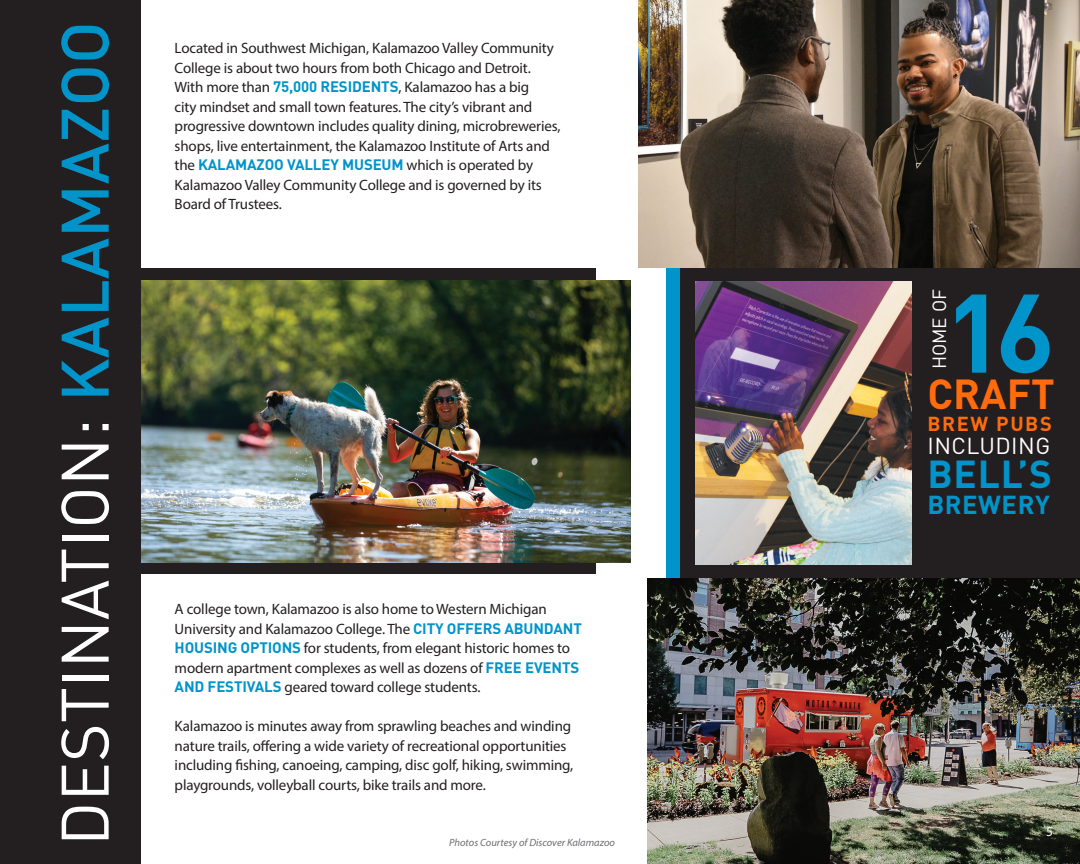
<style>
.page{position:relative;width:1080px;height:864px;background:#fff}
.page>*{position:absolute;margin:0;border:0;box-sizing:border-box;transform-origin:0 0}
.t1{font:700 109.8px "DIN Pro";color:#0094ca}
.t2{font:66px "DIN Pro";color:#fff}
.t3{font:700 41.4px "DIN Pro";color:#ff6b0d}
.t4{font:700 38.55px "DIN Pro";color:#0094ca}
.t5{font:700 25.65px "DIN Pro";letter-spacing:.02em;color:#0094ca}
.t6{font:22.8px "DIN Pro";letter-spacing:.02em;color:#fff}
.t7{font:700 19.95px "DIN Pro";letter-spacing:.08em;color:#ff6b0d}
.t8{font:18.9px "DIN Pro";color:#fff}
.t9{font:15px/19.5px "Myriad Pro";letter-spacing:-.01em;color:#231f20}
.t10{font:13.5px "Myriad Pro";color:#fff}
.t11{font:italic 10.5px "Myriad Pro";color:#6c6d70}
.s1{font-weight:500;color:#0094ca}
.s2{font-family:"DIN Pro";font-weight:700;color:#0094ca}
</style>
<div class="page">
<div style="left:0;top:0;width:140px;height:864px;background:#231f20"></div>
<div style="left:666px;top:248px;width:20px;height:501px;background:#0094ca"></div>
<div style="left:130px;top:269px;width:466px;height:305px;background:#231f20"></div>
<div style="left:680px;top:0;width:400px;height:864px;background:#231f20"></div>
<img style="left:638px;top:0;width:442px;height:268px">
<img style="left:142px;top:280px;width:489px;height:283px">
<img style="left:647px;top:579px;width:433px;height:285px">
<img style="left:696px;top:282px;width:215px;height:282px">
<p class="t2" style="left:40px;top:846px;width:826px;rotate:-90deg">DESTINATION: <span class="s1">KALAMAZOO</span></p>
<p class="t9" style="left:175px;top:38px;width:387px">Located in Southwest Michigan, Kalamazoo Valley Community College is about two hours from both Chicago and Detroit.<br>With more than <span class="s2">75,000 RESIDENTS</span>, Kalamazoo has a big<br>city mindset and small town features. The city’s vibrant and progressive downtown includes quality dining, microbreweries, shops, live entertainment, the Kalamazoo Institute of Arts and the <span class="s2">KALAMAZOO VALLEY MUSEUM</span> which is operated by Kalamazoo Valley Community College and is governed by its Board of Trustees.</p>
<p class="t9" style="left:175px;top:599px;width:409px">A college town, Kalamazoo is also home to Western Michigan University and Kalamazoo College. The <span class="s2">CITY OFFERS ABUNDANT HOUSING OPTIONS</span> for students, from elegant historic homes to modern apartment complexes as well as dozens of <span class="s2">FREE EVENTS AND FESTIVALS</span> geared toward college students.</p>
<p class="t9" style="left:175px;top:716px;width:400px">Kalamazoo is minutes away from sprawling beaches and winding nature trails, offering a wide variety of recreational opportunities including fishing, canoeing, camping, disc golf, hiking, swimming, playgrounds, volleyball courts, bike trails and more.</p>
<p class="t11" style="left:449px;top:836px;width:167px">Photos Courtesy of Discover Kalamazoo</p>
<p class="t8" style="left:926px;top:369px;width:82px;rotate:-90deg">HOME OF</p>
<p class="t1" style="left:945px;top:258px;width:112px">16</p>
<p class="t3" style="left:927px;top:366px;width:129px">CRAFT</p>
<p class="t7" style="left:927px;top:410px;width:126px">BREW PUBS</p>
<p class="t6" style="left:927px;top:430px;width:124px">INCLUDING</p>
<p class="t4" style="left:927px;top:448px;width:126px">BELL’S</p>
<p class="t5" style="left:927px;top:487px;width:124px">BREWERY</p>
<p class="t10" style="left:1046px;top:823px;width:8px">5</p>
</div>
